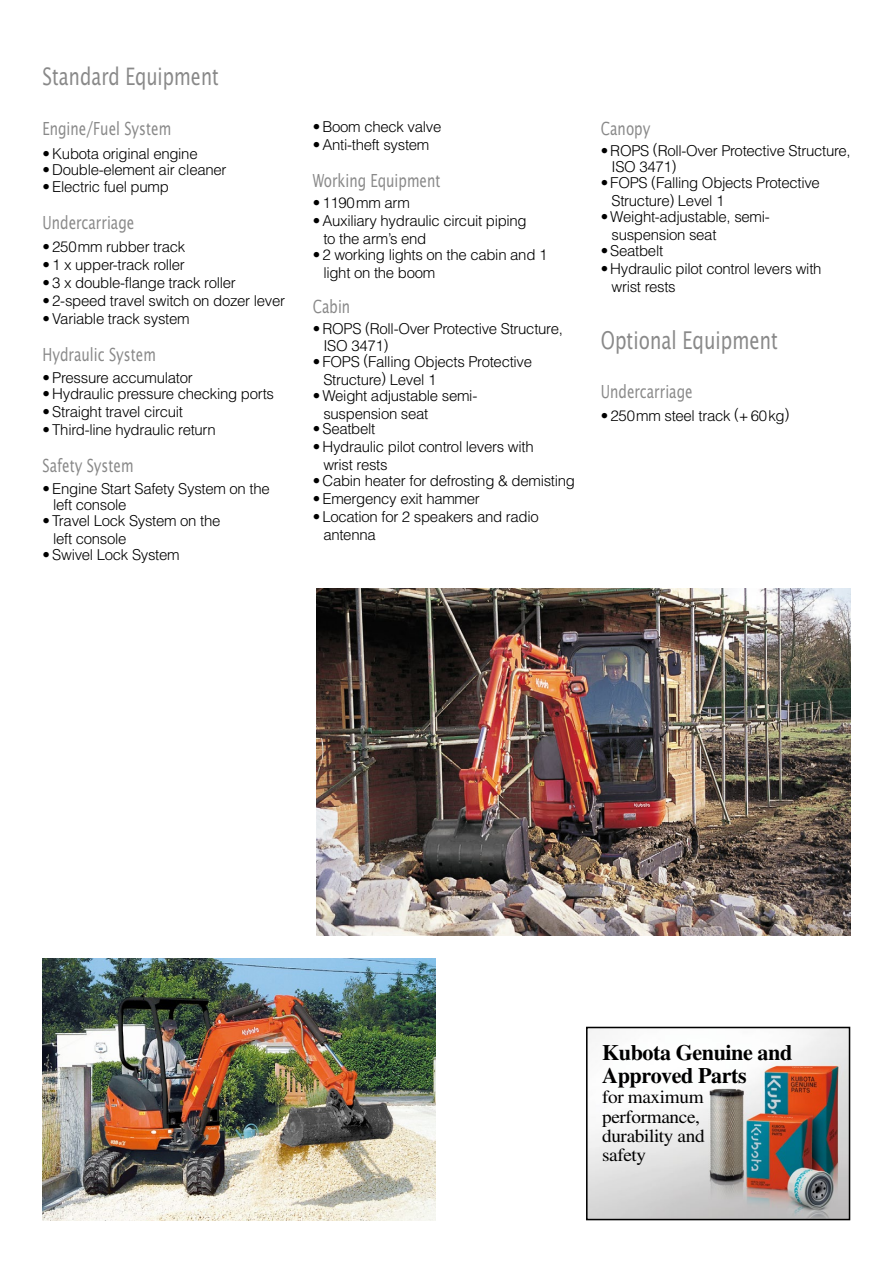
<style>
.page{position:relative;width:893px;height:1263px;background:#fff}
.page>*{position:absolute;margin:0;border:0;box-sizing:border-box;transform-origin:0 0}
.t1{font:24.45px "Lucida Sans";color:#898989;scale:.75 1}
.t2{font:24px "Lucida Sans";color:#898989;scale:.75 1}
.t3{font:700 22.05px/22.5px "Times";letter-spacing:-.02em;color:#000}
.t4{font:18.3px/19.2px "Times";letter-spacing:-.02em;color:#000;scale:1.05 1}
.t5{font:18px "Lucida Sans";color:#898989;scale:.75 1}
.t6{font:300 15px/18px "Helvetica";letter-spacing:-.02em;color:#000}
</style>
<div class="page">
<img style="left:43px;top:959px;width:393px;height:261px">
<img style="left:317px;top:589px;width:533px;height:346px">
<img style="left:589px;top:1030px;width:258px;height:187px">
<div style="left:586px;top:1027px;width:264px;height:193px;border:2px solid #000"></div>
<h2 class="t2" style="left:43px;top:62px;width:237px">Standard Equipment</h2>
<p class="t5" style="left:43px;top:117px;width:173px">Engine/Fuel System</p>
<p class="t6" style="left:43px;top:144px;width:157px">• Kubota original engine</p>
<p class="t6" style="left:43px;top:161px;width:185px">• Double-element air cleaner</p>
<p class="t6" style="left:43px;top:177px;width:128px">• Electric fuel pump</p>
<p class="t5" style="left:43px;top:211px;width:124px">Undercarriage</p>
<p class="t6" style="left:43px;top:237px;width:144px">• 250mm rubber track</p>
<p class="t6" style="left:43px;top:255px;width:144px">• 1 x upper-track roller</p>
<p class="t6" style="left:43px;top:273px;width:195px">• 3 x double-flange track roller</p>
<p class="t6" style="left:43px;top:291px;width:244px">• 2-speed travel switch on dozer lever</p>
<p class="t6" style="left:43px;top:309px;width:149px">• Variable track system</p>
<p class="t5" style="left:43px;top:343px;width:153px">Hydraulic System</p>
<p class="t6" style="left:43px;top:368px;width:152px">• Pressure accumulator</p>
<p class="t6" style="left:43px;top:384px;width:233px">• Hydraulic pressure checking ports</p>
<p class="t6" style="left:43px;top:402px;width:142px">• Straight travel circuit</p>
<p class="t6" style="left:43px;top:420px;width:175px">• Third-line hydraulic return</p>
<p class="t5" style="left:43px;top:454px;width:123px">Safety System</p>
<p class="t6" style="left:53px;top:479px;width:218px;line-height:16.5px;text-indent:-11px">• Engine Start Safety System on the left console</p>
<p class="t6" style="left:53px;top:511px;width:169px;text-indent:-11px">• Travel Lock System on the left console</p>
<p class="t6" style="left:43px;top:545px;width:139px">• Swivel Lock System</p>
<p class="t6" style="left:313px;top:117px;width:130px">• Boom check valve</p>
<p class="t6" style="left:313px;top:135px;width:118px">• Anti-theft system</p>
<p class="t5" style="left:313px;top:169px;width:172px">Working Equipment</p>
<p class="t6" style="left:313px;top:194px;width:99px">• 1190mm arm</p>
<p class="t6" style="left:323px;top:212px;width:205px;text-indent:-11px">• Auxiliary hydraulic circuit piping to the arm’s end</p>
<p class="t6" style="left:323px;top:245px;width:226px;text-indent:-11px">• 2 working lights on the cabin and 1 light on the boom</p>
<p class="t5" style="left:313px;top:295px;width:52px">Cabin</p>
<p class="t6" style="left:323px;top:320px;width:241px;line-height:16.5px;text-indent:-11px">• ROPS (Roll-Over Protective Structure,<br>ISO 3471)</p>
<p class="t6" style="left:323px;top:352px;width:210px;text-indent:-11px">• FOPS (Falling Objects Protective<br>Structure) Level 1</p>
<p class="t6" style="left:323px;top:386px;width:155px;text-indent:-11px">• Weight adjustable semi&shy;suspension seat</p>
<p class="t6" style="left:313px;top:419px;width:64px">• Seatbelt</p>
<p class="t6" style="left:323px;top:437px;width:212px;text-indent:-11px">• Hydraulic pilot control levers with wrist rests</p>
<p class="t6" style="left:313px;top:471px;width:264px">• Cabin heater for defrosting &amp; demisting</p>
<p class="t6" style="left:313px;top:489px;width:169px">• Emergency exit hammer</p>
<p class="t6" style="left:323px;top:507px;width:217px;text-indent:-11px">• Location for 2 speakers and radio antenna</p>
<p class="t5" style="left:601px;top:117px;width:68px">Canopy</p>
<p class="t6" style="left:611px;top:142px;width:241px;line-height:16.5px;text-indent:-11px">•ROPS (Roll-Over Protective Structure,<br>ISO 3471)</p>
<p class="t6" style="left:611px;top:173px;width:210px;text-indent:-11px">•FOPS (Falling Objects Protective<br>Structure) Level 1</p>
<p class="t6" style="left:611px;top:207px;width:160px;text-indent:-11px">•Weight-adjustable, semi&shy;suspension seat</p>
<p class="t6" style="left:601px;top:241px;width:64px">•Seatbelt</p>
<p class="t6" style="left:611px;top:259px;width:212px;text-indent:-11px">•Hydraulic pilot control levers with wrist rests</p>
<h1 class="t1" style="left:601px;top:325px;width:238px">Optional Equipment</h1>
<p class="t5" style="left:601px;top:380px;width:124px">Undercarriage</p>
<p class="t6" style="left:601px;top:406px;width:190px">• 250mm steel track (+60kg)</p>
<h3 class="t3" style="left:602px;top:1041px;width:192px">Kubota Genuine and<br>Approved Parts</h3>
<p class="t4" style="left:602px;top:1087px;width:99px">for maximum performance, durability and safety</p>
</div>
